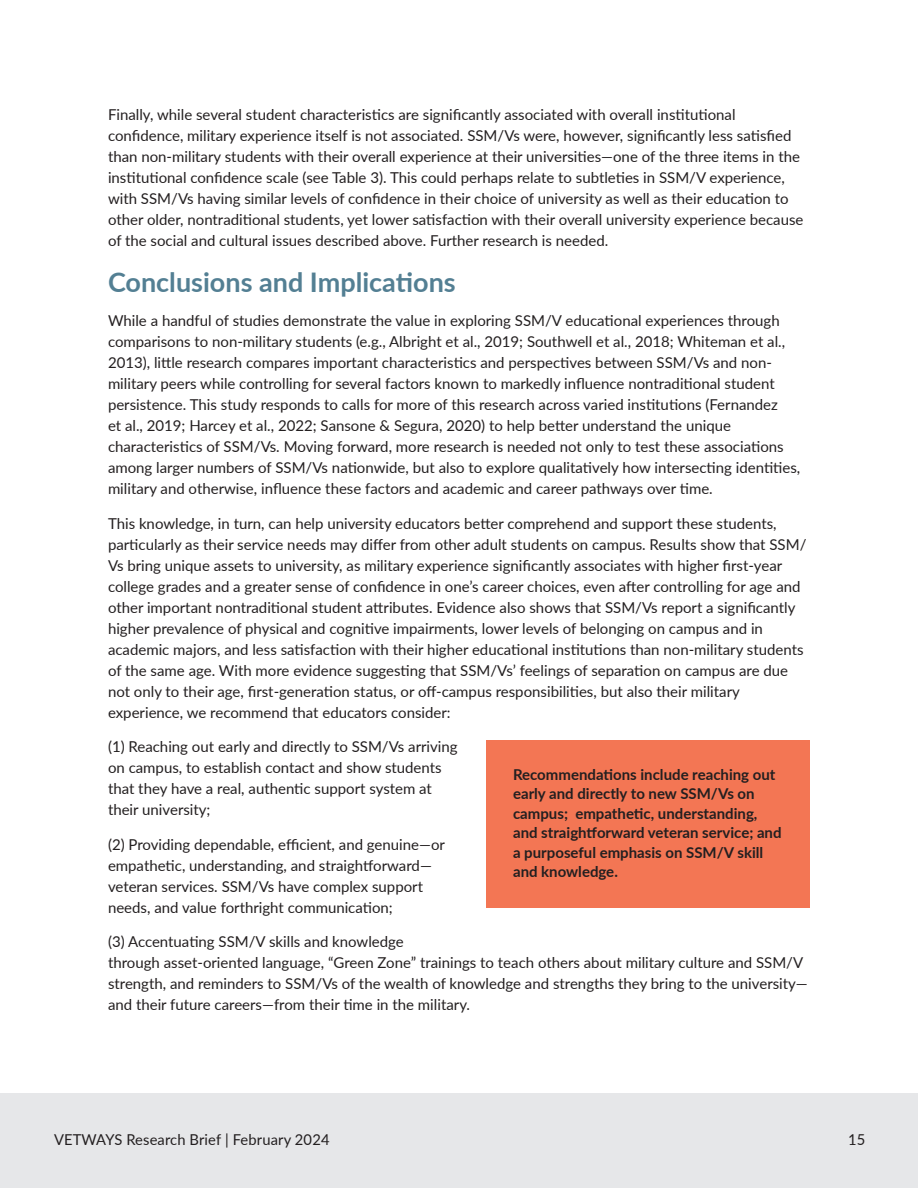
<style>
.page{position:relative;width:918px;height:1188px;background:#fff}
.page>*{position:absolute;margin:0;border:0;box-sizing:border-box;transform-origin:0 0}
.t1{font:700 27px "Lato";color:#537f93}
.P-body{font:15px/21px "Lato";color:#231f20}
.callout{font:700 15px/19.5px "Lato";color:#231f20}
</style>
<div class="page">
<div style="left:0;top:1094px;width:918px;height:94px;background:#e6e7e9"></div>
<div style="left:486px;top:741px;width:324px;height:167px;background:#f37654"></div>
<p class="P-body" style="left:108px;top:103px;width:697px">Finally, while several student characteristics are significantly associated with overall institutional confidence, military experience itself is not associated. SSM/Vs were, however, significantly less satisfied than non-military students with their overall experience at their universities—one of the three items in the institutional confidence scale (see Table 3). This could perhaps relate to subtleties in SSM/V experience, with SSM/Vs having similar levels of confidence in their choice of university as well as their education to other older, nontraditional students, yet lower satisfaction with their overall university experience because of the social and cultural issues described above. Further research is needed.</p>
<h2 class="t1" style="left:108px;top:262px;width:349px">Conclusions and Implications</h2>
<p class="P-body" style="left:108px;top:310px;width:694px">While a handful of studies demonstrate the value in exploring SSM/V educational experiences through comparisons to non-military students (e.g., Albright et al., 2019; Southwell et al., 2018; Whiteman et al., 2013), little research compares important characteristics and perspectives between SSM/Vs and non&shy;military peers while controlling for several factors known to markedly influence nontraditional student persistence. This study responds to calls for more of this research across varied institutions (Fernandez<br>et al., 2019; Harcey et al., 2022; Sansone &amp; Segura, 2020) to help better understand the unique characteristics of SSM/Vs. Moving forward, more research is needed not only to test these associations among larger numbers of SSM/Vs nationwide, but also to explore qualitatively how intersecting identities, military and otherwise, influence these factors and academic and career pathways over time.</p>
<p class="P-body" style="left:108px;top:512px;width:700px">This knowledge, in turn, can help university educators better comprehend and support these students, particularly as their service needs may differ from other adult students on campus. Results show that SSM/ Vs bring unique assets to university, as military experience significantly associates with higher first-year college grades and a greater sense of confidence in one’s career choices, even after controlling for age and other important nontraditional student attributes. Evidence also shows that SSM/Vs report a significantly higher prevalence of physical and cognitive impairments, lower levels of belonging on campus and in academic majors, and less satisfaction with their higher educational institutions than non-military students of the same age. With more evidence suggesting that SSM/Vs’ feelings of separation on campus are due not only to their age, first-generation status, or off-campus responsibilities, but also their military experience, we recommend that educators consider:</p>
<p class="P-body" style="left:108px;top:736px;width:351px">(1) Reaching out early and directly to SSM/Vs arriving on campus, to establish contact and show students that they have a real, authentic support system at their university;</p>
<p class="P-body" style="left:108px;top:833px;width:339px">(2) Providing dependable, efficient, and genuine—or empathetic, understanding, and straightforward— veteran services. SSM/Vs have complex support needs, and value forthright communication;</p>
<p class="P-body" style="left:108px;top:931px;width:701px">(3) Accentuating SSM/V skills and knowledge<br>through asset-oriented language, “Green Zone” trainings to teach others about military culture and SSM/V strength, and reminders to SSM/Vs of the wealth of knowledge and strengths they bring to the university— and their future careers—from their time in the military.</p>
<p class="callout" style="left:513px;top:764px;width:270px">Recommendations include reaching out early and directly to new SSM/Vs on campus; empathetic, understanding, and straightforward veteran service; and a purposeful emphasis on SSM/V skill and knowledge.</p>
<p class="P-body" style="left:54px;top:1128px;width:277px">VETWAYS Research Brief | February 2024</p>
<p class="P-body" style="left:848px;top:1128px;width:19px">15</p>
</div>
